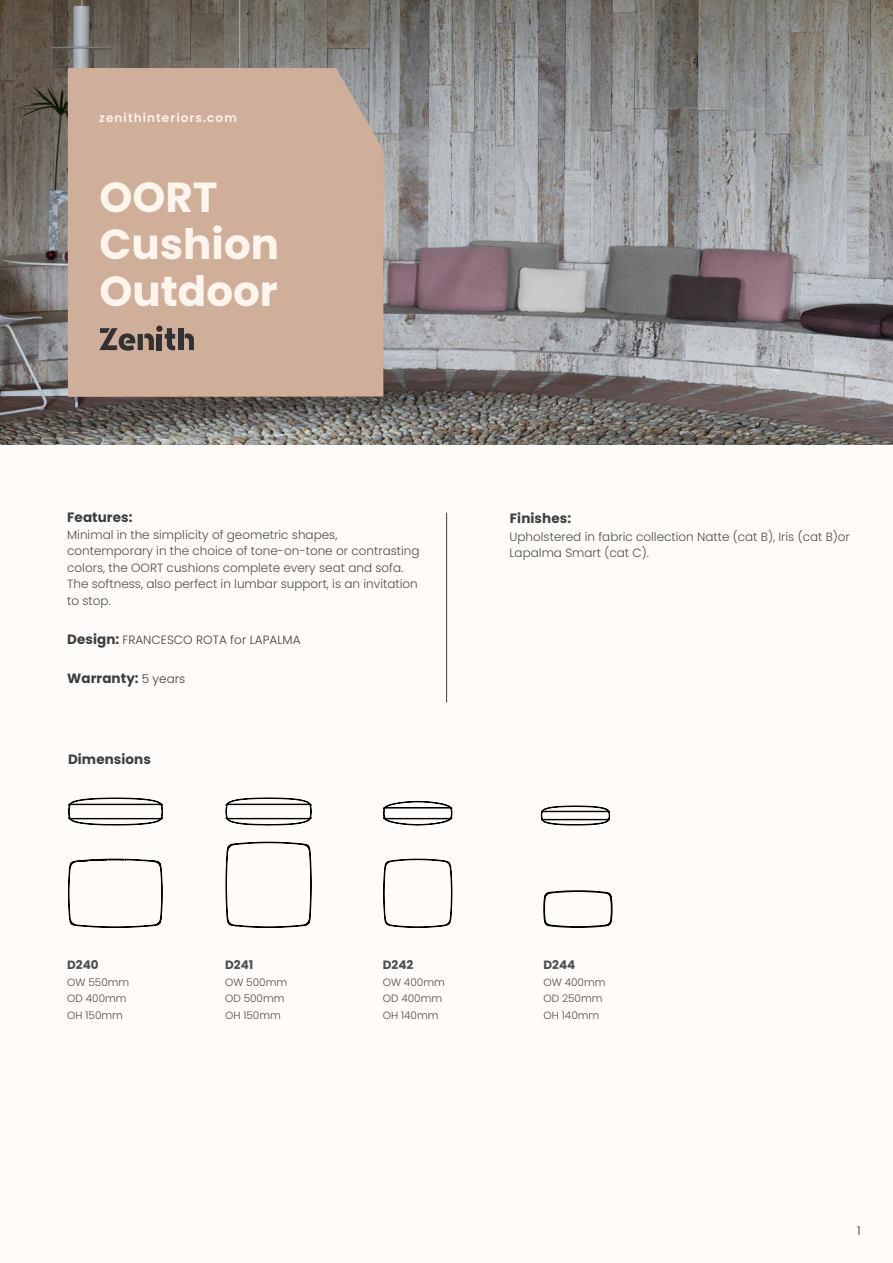
<style>
.page{position:relative;width:893px;height:1263px;background:#fffbf8}
.page>*{position:absolute;margin:0;border:0;box-sizing:border-box;transform-origin:0 0}
.PRODUCT_NAME{font:700 42px "Poppins";color:#fff5ed}
.COPY{font:700 13.5px "Poppins";letter-spacing:.005em;color:#3e3e3f}
.COPY-2{font:300 12px/16.5px "Poppins";color:#4b4c4d}
.COPY-3{font:300 12px "Poppins";letter-spacing:.005em;color:#3e3e3f}
.WEBSITE_TOP_LEFT{font:600 12px "Poppins";letter-spacing:.09em;color:#fdf3eb}
.t1{font:700 12px "Poppins";color:#4b4c4d}
.t2{font:300 12px "Poppins";color:#312f30}
.t3{font:300 10.5px "Poppins";color:#4b4c4d}
.s1{font-weight:700;font-size:13.5px}
.s2{font-weight:300;font-size:12px}
</style>
<div class="page">
<img style="left:0;top:0;width:893px;height:444px">
<div style="left:68px;top:68px;width:315px;height:329px;background:#cfae9a"></div>
<div style="left:157px;top:334px;width:5px;height:16px;background:#333132"></div>
<div style="left:156px;top:326px;width:7px;height:6px;background:#333132;border-radius:50%"></div>
<svg style="left:165px;top:328px;width:10px;height:23px"></svg>
<div style="left:178px;top:328px;width:5px;height:22px;background:#333132"></div>
<svg style="left:185px;top:333px;width:9px;height:17px"></svg>
<svg style="left:100px;top:328px;width:54px;height:23px"></svg>
<hr style="left:446px;top:513px;width:1px;height:189px;background:#3e3e3f">
<svg style="left:68px;top:858px;width:95px;height:70px"></svg>
<svg style="left:68px;top:798px;width:95px;height:27px"></svg>
<svg style="left:225px;top:798px;width:87px;height:27px"></svg>
<svg style="left:226px;top:841px;width:86px;height:87px"></svg>
<svg style="left:383px;top:859px;width:70px;height:69px"></svg>
<svg style="left:383px;top:801px;width:69px;height:24px"></svg>
<svg style="left:543px;top:890px;width:69px;height:38px"></svg>
<svg style="left:541px;top:806px;width:69px;height:19px"></svg>
<p class="WEBSITE_TOP_LEFT" style="left:99px;top:111px;width:139px">zenithinteriors.com</p>
<p class="PRODUCT_NAME" style="left:100px;top:173px;width:120px">OORT</p>
<p class="PRODUCT_NAME" style="left:100px;top:220px;width:181px">Cushion</p>
<p class="PRODUCT_NAME" style="left:100px;top:267px;width:180px">Outdoor</p>
<p class="COPY" style="left:67px;top:510px;width:67px">Features:</p>
<p class="COPY-2" style="left:67px;top:526px;width:272px">Minimal in the simplicity of geometric shapes,</p>
<p class="COPY-2" style="left:67px;top:543px;width:354px">contemporary in the choice of tone-on-tone or contrasting colors, the OORT cushions complete every seat and sofa.<br>The softness, also perfect in lumbar support, is an invitation to stop.</p>
<p class="COPY-3" style="left:67px;top:633px;width:235px"><span class="s1">Design:</span> FRANCESCO ROTA for LAPALMA</p>
<p class="COPY" style="left:67px;top:670px;width:120px">Warranty: <span class="s2">5 years</span></p>
<p class="COPY" style="left:68px;top:751px;width:84px">Dimensions</p>
<p class="COPY" style="left:510px;top:510px;width:63px">Finishes:</p>
<p class="COPY-2" style="left:510px;top:528px;width:342px">Upholstered in fabric collection Natte (cat B), Iris (cat B)or<br>Lapalma Smart (cat C).</p>
<p class="t1" style="left:67px;top:958px;width:33px">D240</p>
<p class="t3" style="left:67px;top:976px;width:64px">OW 550mm</p>
<p class="t3" style="left:67px;top:993px;width:61px">OD 400mm</p>
<p class="t3" style="left:67px;top:1009px;width:57px">OH 150mm</p>
<p class="t1" style="left:225px;top:958px;width:30px">D241</p>
<p class="t3" style="left:225px;top:976px;width:64px">OW 500mm</p>
<p class="t3" style="left:225px;top:993px;width:61px">OD 500mm</p>
<p class="t3" style="left:225px;top:1009px;width:57px">OH 150mm</p>
<p class="t1" style="left:383px;top:958px;width:32px">D242</p>
<p class="t3" style="left:383px;top:976px;width:64px">OW 400mm</p>
<p class="t3" style="left:383px;top:993px;width:61px">OD 400mm</p>
<p class="t3" style="left:383px;top:1009px;width:57px">OH 140mm</p>
<p class="t1" style="left:544px;top:958px;width:33px">D244</p>
<p class="t3" style="left:544px;top:976px;width:64px">OW 400mm</p>
<p class="t3" style="left:544px;top:993px;width:60px">OD 250mm</p>
<p class="t3" style="left:544px;top:1009px;width:57px">OH 140mm</p>
<p class="t2" style="left:857px;top:1224px;width:5px">1</p>
</div>
